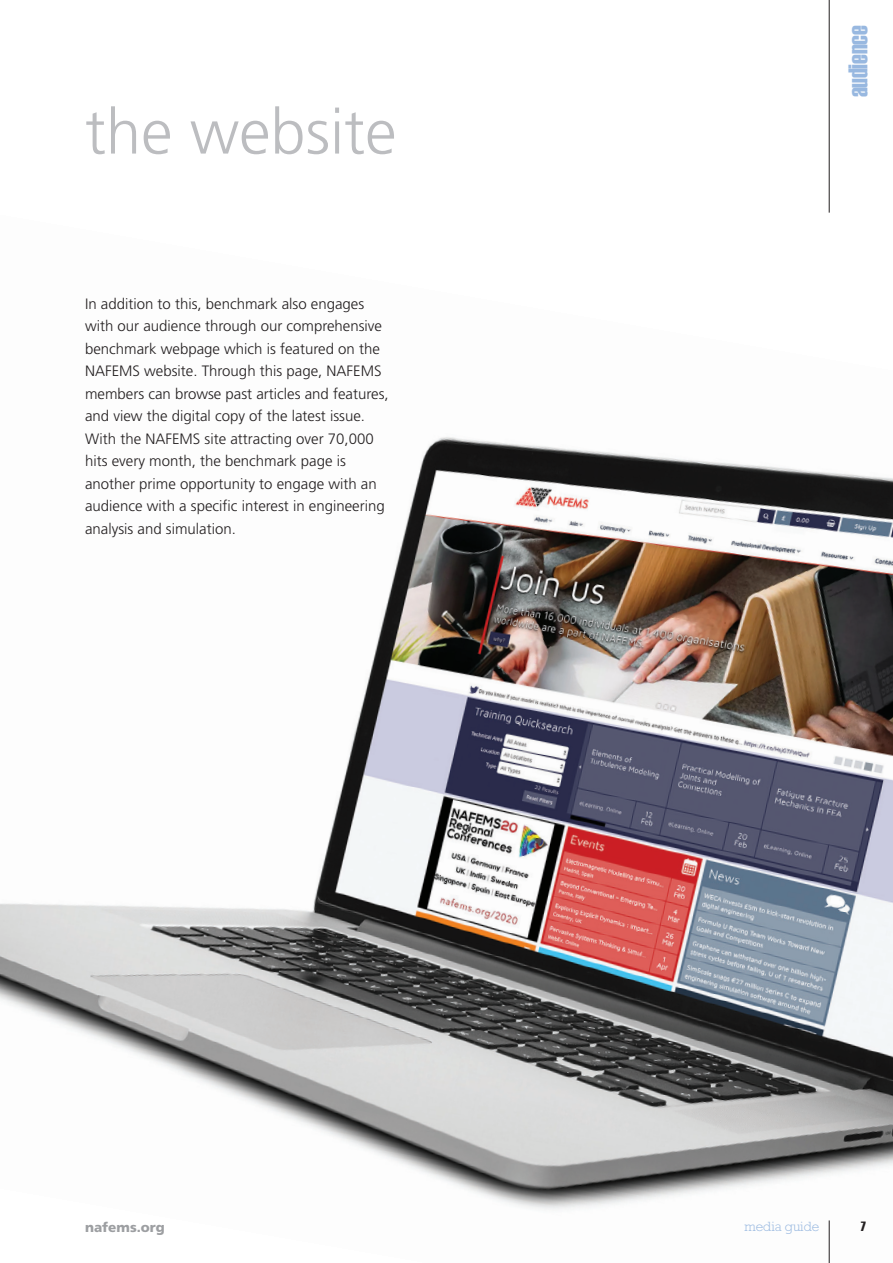
<style>
.page{position:relative;width:893px;height:1263px;background:#fff}
.page>*{position:absolute;margin:0;border:0;box-sizing:border-box;transform-origin:0 0}
.t1{font:300 63px "Frutiger";color:#bcbdc0}
.t2{font:27px "Haettenschweiler";color:#98b8e0}
.t3{font:300 15px/22.5px "Frutiger";color:#231f20}
.t4{font:900 13.5px "Frutiger";color:#9d9fa2}
.t5{font:300 13.5px "Rockwell";color:#98b8e0}
.t6{font:13.5px "Haettenschweiler";color:#231f20}
</style>
<div class="page">
<img style="left:0;top:208px;width:893px;height:1055px">
<hr style="left:829px;top:0;width:1px;height:213px;background:#231f20">
<hr style="left:829px;top:1220px;width:1px;height:43px;background:#231f20">
<h1 class="t1" style="left:85px;top:106px;width:313px">the website</h1>
<p class="t3" style="left:85px;top:294px;width:305px">In addition to this, benchmark also engages with our audience through our comprehensive benchmark webpage which is featured on the NAFEMS website. Through this page, NAFEMS members can browse past articles and features, and view the digital copy of the latest issue.<br>With the NAFEMS site attracting over 70,000 hits every month, the benchmark page is another prime opportunity to engage with an audience with a specific interest in engineering analysis and simulation.</p>
<h2 class="t2" style="left:849px;top:97px;width:73px;rotate:-90deg">audience</h2>
<p class="t4" style="left:85px;top:1222px;width:81px">nafems.org</p>
<p class="t5" style="left:744px;top:1222px;width:76px">media guide</p>
<p class="t6" style="left:861px;top:1222px;width:7px">7</p>
</div>
